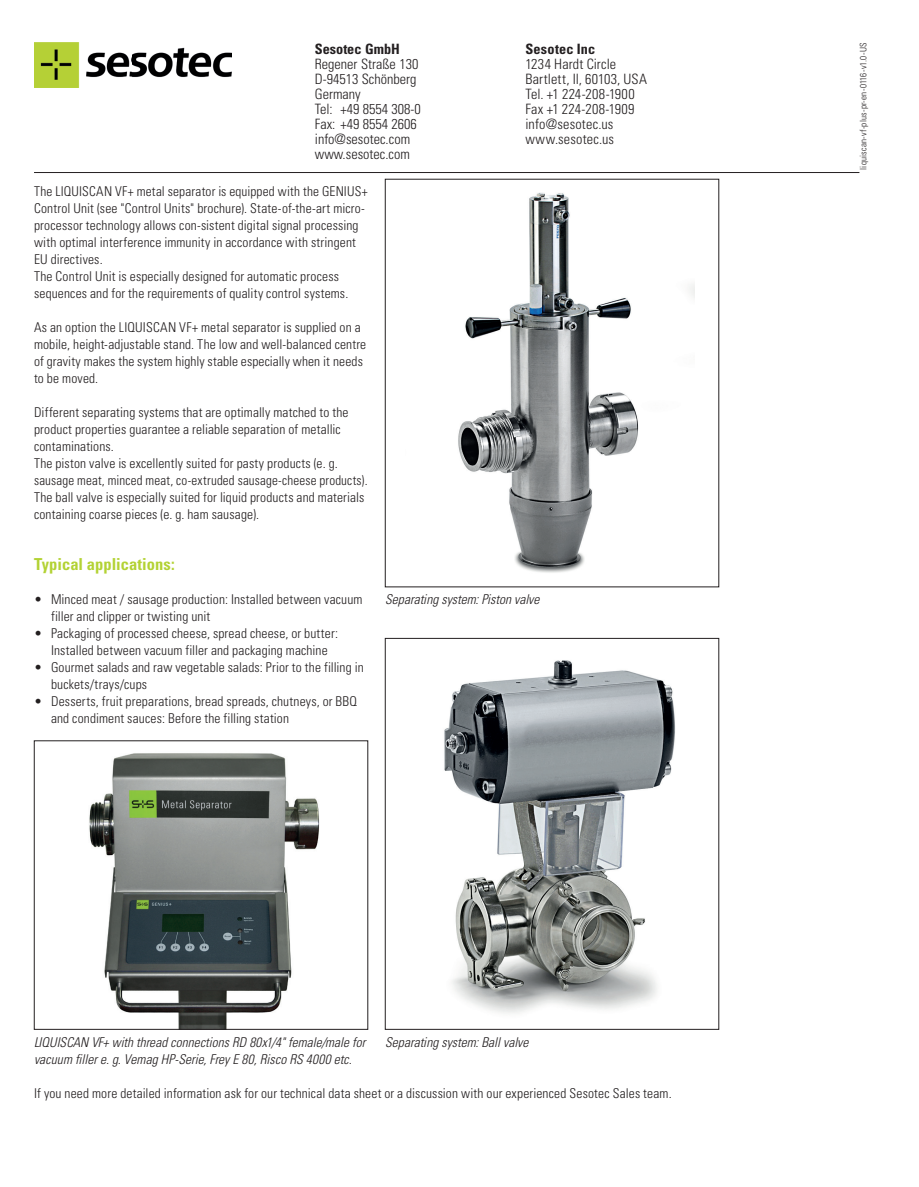
<style>
.page{position:relative;width:919px;height:1187px;background:#fff}
.page>*{position:absolute;margin:0;border:0;box-sizing:border-box;transform-origin:0 0}
.t1{font:700 condensed 16.5px "Univers LT";color:#b3d234}
.t2{font:300 condensed 14.25px/15px "Univers LT";color:#231f20}
.t3{font:700 condensed 14.25px "Univers LT";color:#231f20}
.t4{font:300 condensed 13.5px/17px "Univers LT";letter-spacing:.01em;color:#231f20}
.t5{font:italic 300 condensed 13.5px "Univers LT";color:#231f20}
.t6{font:300 condensed 9px "Univers LT";letter-spacing:.02em;color:#231f20}
</style>
<div class="page">
<hr style="left:34px;top:172px;width:825px;height:1px;background:#231f20">
<img style="left:34px;top:43px;width:198px;height:44px">
<img style="left:458px;top:192px;width:236px;height:381px">
<img style="left:444px;top:660px;width:231px;height:353px">
<div style="left:385px;top:638px;width:334px;height:391px;border:1px solid #231f20"></div>
<img style="left:89px;top:753px;width:231px;height:274px">
<div style="left:34px;top:740px;width:334px;height:289px;border:1px solid #231f20"></div>
<p class="t3" style="left:315px;top:40px;width:87px">Sesotec GmbH</p>
<p class="t2" style="left:315px;top:56px;width:108px">Regener Straße 130<br>D-94513 Schönberg<br>Germany<br>Tel: +49 8554 308-0<br>Fax: +49 8554 2606 info@sesotec.com www.sesotec.com</p>
<p class="t4" style="left:34px;top:182px;width:335px">The LIQUISCAN VF+ metal separator is equipped with the GENIUS+ Control Unit (see "Control Units" brochure). State-of-the-art micro&shy;processor technology allows con-sistent digital signal processing with optimal interference immunity in accordance with stringent EU directives.<br>The Control Unit is especially designed for automatic process sequences and for the requirements of quality control systems.</p>
<p class="t4" style="left:34px;top:318px;width:334px">As an option the LIQUISCAN VF+ metal separator is supplied on a mobile, height-adjustable stand. The low and well-balanced centre of gravity makes the system highly stable especially when it needs to be moved.</p>
<p class="t4" style="left:34px;top:403px;width:335px">Different separating systems that are optimally matched to the product properties guarantee a reliable separation of metallic contaminations.<br>The piston valve is excellently suited for pasty products (e. g. sausage meat, minced meat, co-extruded sausage-cheese products).<br>The ball valve is especially suited for liquid products and materials containing coarse pieces (e. g. ham sausage).</p>
<p class="t3" style="left:525px;top:40px;width:71px">Sesotec Inc</p>
<p class="t2" style="left:525px;top:56px;width:123px">1234 Hardt Circle<br>Bartlett, Il, 60103, USA<br>Tel. +1 224-208-1900<br>Fax +1 224-208-1909 info@sesotec.us www.sesotec.us</p>
<p class="t1" style="left:34px;top:554px;width:142px">Typical applications:</p>
<p class="t4" style="left:51px;top:591px;width:313px;text-indent:-17px">• Minced meat / sausage production: Installed between vacuum filler and clipper or twisting unit</p>
<p class="t4" style="left:34px;top:625px;width:305px;text-align:center">• Packaging of processed cheese, spread cheese, or butter:<br>Installed between vacuum filler and packaging machine</p>
<p class="t4" style="left:51px;top:659px;width:314px;text-indent:-17px">• Gourmet salads and raw vegetable salads: Prior to the filling in buckets/trays/cups</p>
<p class="t4" style="left:51px;top:693px;width:307px;text-indent:-17px">• Desserts, fruit preparations, bread spreads, chutneys, or BBQ and condiment sauces: Before the filling station</p>
<p class="t5" style="left:385px;top:591px;width:156px">Separating system: Piston valve</p>
<p class="t5" style="left:34px;top:1033px;width:333px">LIQUISCAN VF+ with thread connections RD 80x1/4" female/male for</p>
<p class="t5" style="left:385px;top:1033px;width:145px">Separating system: Ball valve</p>
<p class="t5" style="left:34px;top:1050px;width:319px">vacuum filler e. g. Vemag HP-Serie, Frey E 80, Risco RS 4000 etc.</p>
<p class="t4" style="left:34px;top:1084px;width:639px">If you need more detailed information ask for our technical data sheet or a discussion with our experienced Sesotec Sales team.</p>
<p class="t6" style="left:857px;top:169px;width:128px;rotate:-90deg">liquiscan-vf-plus-pr-en-0116-v1.0-US</p>
</div>
